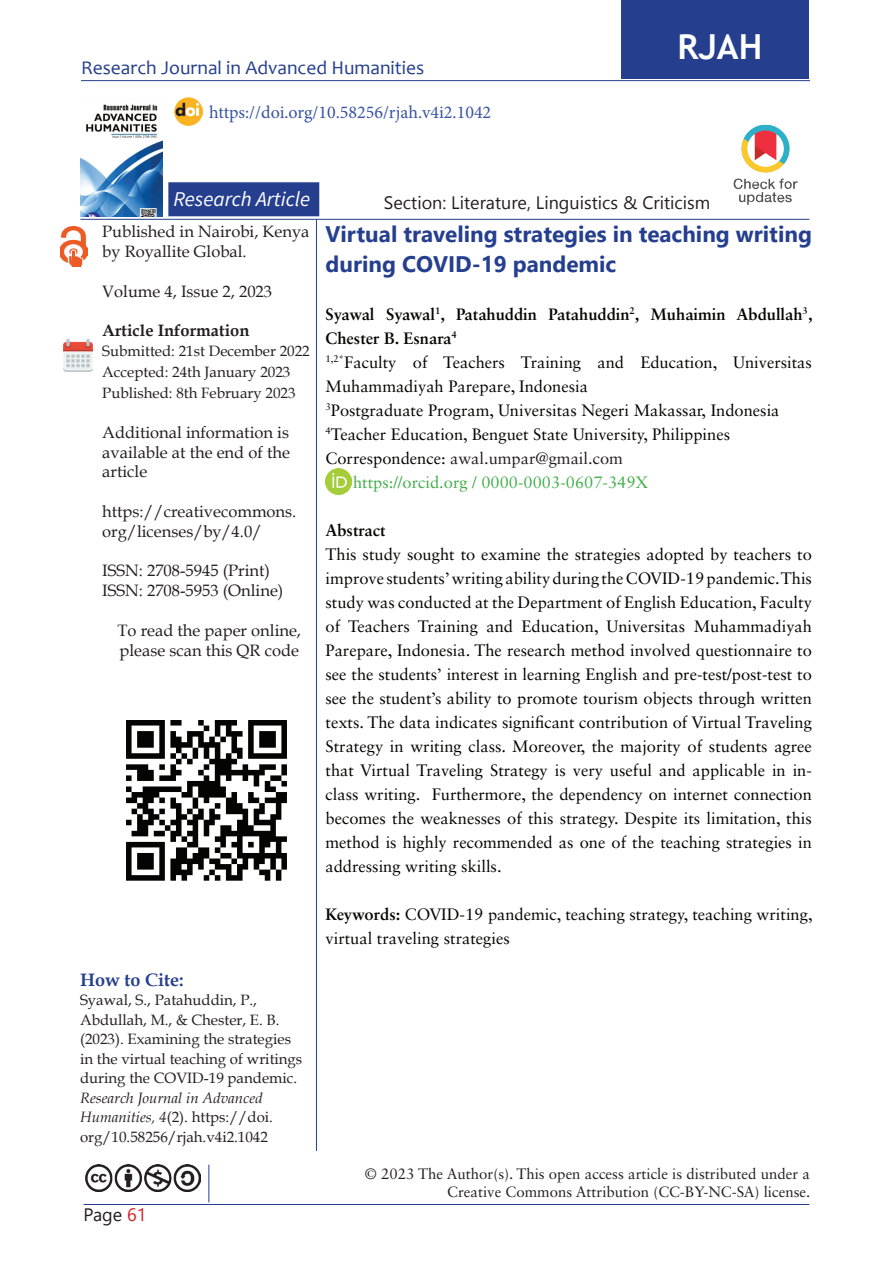
<style>
.page{position:relative;width:893px;height:1263px;background:#fff}
.page>*{position:absolute;margin:0;border:0;box-sizing:border-box;transform-origin:0 0}
.t1{font:700 34.5px "Trebuchet MS";color:#fff}
.t2{font:700 22.5px/30px "Segoe UI";color:#253f8e}
.t3{font:italic 21px "Source Sans Variable";letter-spacing:.02em;color:#fff}
.t4{font:19.5px "Candara";color:#253f8e}
.t5{font:18px "Gadugi";color:#231f20}
.t6{font:18px "Minion Pro";color:#3853a3}
.t7{font:700 18px "Book Antiqua";color:#253f8e}
.t8{font:18px "Segoe UI";color:#231f20}
.t9{font:16.5px/24px "Sabon LT Std";color:#040503;text-align:justify}
.t10{font:16.5px/19.8px "Book Antiqua";color:#231f20}
.t11{font:700 16.5px "Sabon LT Std";color:#040503}
.t12{font:16.5px "Sabon LT Std";color:#40ae49}
.t13{font:16.5px "Sabon LT Std";color:#231f20}
.t14{font:700 16.5px "Book Antiqua";color:#231f20}
.t15{font:15px/19.5px "Book Antiqua";color:#231f20}
.t16{font:15px/18px "Sabon LT Std";color:#231f20;text-align:right}
.s1{font-style:italic}
.s2{color:#d1232a}
.s3{color:#040503}
.s4{font-weight:700}
</style>
<div class="page">
<hr style="left:84px;top:1204px;width:725px;height:1px;background:#253f8e">
<hr style="left:81px;top:80px;width:729px;height:1px;background:#253f8e">
<img style="left:63px;top:339px;width:30px;height:33px">
<img style="left:733px;top:124px;width:65px;height:81px">
<img style="left:60px;top:227px;width:27px;height:40px">
<img style="left:80px;top:104px;width:83px;height:113px">
<div style="left:621px;top:0;width:187px;height:78px;background:#253f8e"></div>
<hr style="left:316px;top:219px;width:1px;height:932px;background:#253f8e">
<div style="left:168px;top:182px;width:151px;height:34px;background:#253f8e;border:2px solid #253f8e"></div>
<img style="left:86px;top:1164px;width:114px;height:28px">
<hr style="left:209px;top:1164px;width:1px;height:38px;background:#253f8e">
<img style="left:175px;top:98px;width:27px;height:27px">
<img style="left:126px;top:720px;width:161px;height:161px">
<hr style="left:80px;top:219px;width:729px;height:1px;background:#253f8e">
<img style="left:325px;top:469px;width:26px;height:26px">
<p class="t4" style="left:81px;top:56px;width:345px">Research Journal in Advanced Humanities</p>
<p class="t6" style="left:209px;top:100px;width:283px">https://doi.org/10.58256/rjah.v4i2.1042</p>
<h1 class="t1" style="left:677px;top:25px;width:86px">RJAH</h1>
<p class="t3" style="left:173px;top:186px;width:138px">Research Article</p>
<p class="t10" style="left:102px;top:221px;width:209px">Published in Nairobi, Kenya by Royallite Global.</p>
<p class="t10" style="left:102px;top:281px;width:171px">Volume 4, Issue 2, 2023</p>
<p class="t14" style="left:102px;top:319px;width:149px">Article Information</p>
<p class="t15" style="left:102px;top:340px;width:209px;line-height:21px">Submitted: 21st December 2022<br>Accepted: 24th January 2023<br>Published: 8th February 2023</p>
<p class="t10" style="left:102px;top:422px;width:189px;text-align:justify">Additional information is available at the end of the article</p>
<p class="t10" style="left:102px;top:501px;width:196px">https://creativecommons. org/licenses/by/4.0/</p>
<p class="t10" style="left:102px;top:560px;width:183px">ISSN: 2708-5945 (Print)<br>ISSN: 2708-5953 (Online)</p>
<p class="t10" style="left:117px;top:620px;width:185px">To read the paper online, please scan this QR code</p>
<p class="t7" style="left:80px;top:967px;width:105px">How to Cite:</p>
<p class="t15" style="left:80px;top:990px;width:224px">Syawal, S., Patahuddin, P.,<br>Abdullah, M., &amp; Chester, E. B. (2023). Examining the strategies in the virtual teaching of writings during the COVID-19 pandemic.</p>
<p class="t15" style="left:80px;top:1087px;width:194px"><span class="s1">Research Journal in Advanced<br>Humanities, 4</span>(2). https://doi. org/10.58256/rjah.v4i2.1042</p>
<p class="t8" style="left:84px;top:1198px;width:64px">Page <span class="s2">61</span></p>
<p class="t5" style="left:384px;top:192px;width:328px">Section: Literature, Linguistics &amp; Criticism</p>
<h2 class="t2" style="left:325px;top:217px;width:488px">Virtual traveling strategies in teaching writing during COVID-19 pandemic</h2>
<p class="t11" style="left:325px;top:304px;width:489px">Syawal Syawal<sup>1</sup>, Patahuddin Patahuddin<sup>2</sup>, Muhaimin Abdullah<sup>3</sup>,</p>
<p class="t11" style="left:325px;top:328px;width:133px">Chester B. Esnara<sup>4</sup></p>
<p class="t9" style="left:325px;top:350px;width:488px"><sup>1,2*</sup>Faculty of Teachers Training and Education, Universitas</p>
<p class="t9" style="left:325px;top:374px;width:264px">Muhammadiyah Parepare, Indonesia</p>
<p class="t9" style="left:325px;top:398px;width:455px"><sup>3</sup>Postgraduate Program, Universitas Negeri Makassar, Indonesia</p>
<p class="t9" style="left:325px;top:422px;width:406px"><sup>4</sup>Teacher Education, Benguet State University, Philippines</p>
<p class="t13" style="left:325px;top:448px;width:299px"><span class="s3">Correspondence:</span> awal.umpar@gmail.com</p>
<p class="t12" style="left:353px;top:472px;width:297px">https://orcid.org / 0000-0003-0607-349X</p>
<p class="t11" style="left:325px;top:520px;width:61px">Abstract</p>
<p class="t9" style="left:325px;top:542px;width:488px">This study sought to examine the strategies adopted by teachers to improve students’ writing ability during the COVID-19 pandemic. This study was conducted at the Department of English Education, Faculty of Teachers Training and Education, Universitas Muhammadiyah Parepare, Indonesia. The research method involved questionnaire to see the students’ interest in learning English and pre-test/post-test to see the student’s ability to promote tourism objects through written texts. The data indicates significant contribution of Virtual Traveling Strategy in writing class. Moreover, the majority of students agree that Virtual Traveling Strategy is very useful and applicable in in&shy;class writing. Furthermore, the dependency on internet connection becomes the weaknesses of this strategy. Despite its limitation, this method is highly recommended as one of the teaching strategies in addressing writing skills.</p>
<p class="t9" style="left:325px;top:902px;width:489px"><span class="s4">Keywords:</span> COVID-19 pandemic, teaching strategy, teaching writing, virtual traveling strategies</p>
<p class="t16" style="left:365px;top:1165px;width:447px">© 2023 The Author(s). This open access article is distributed under a<br>Creative Commons Attribution (CC-BY-NC-SA) license.</p>
</div>
